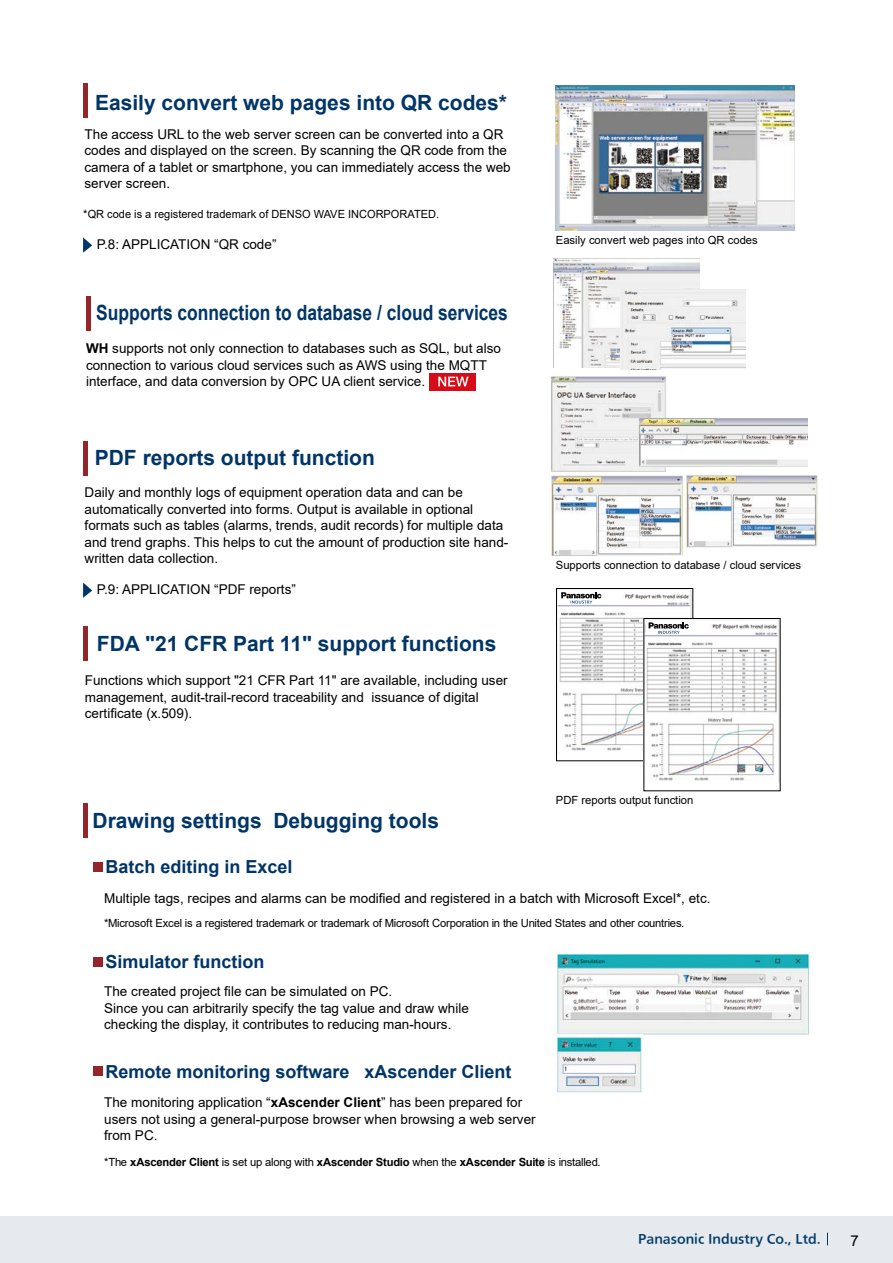
<style>
.page{position:relative;width:893px;height:1263px;background:#fff}
.page>*{position:absolute;margin:0;border:0;box-sizing:border-box;transform-origin:0 0}
.t1{font:700 21px "Arial";color:#003567}
.t2{font:700 21px "Arial";color:#003567;scale:.83 1}
.t3{font:700 18px "Arial";color:#003567}
.t4{font:15px "Arial";color:#000}
.t5{font:13.5px/16.5px "Arial";color:#000}
.t6{font:12px "PUD Sans serif B";color:#003b69}
.t7{font:11.25px "Arial";color:#000}
.t8{font:11.25px "Arial";letter-spacing:-.02em;color:#000}
.t9{font:700 11.25px "Arial";letter-spacing:-.025em;color:#000}
.s1{font-weight:700}
.s2{font-weight:400}
</style>
<div class="page">
<div style="left:0;top:1216px;width:893px;height:47px;background:#e6eaef"></div>
<svg style="left:827px;top:1233px;width:1px;height:12px"></svg>
<img style="left:553px;top:259px;width:146px;height:109px">
<img style="left:556px;top:85px;width:238px;height:145px">
<img style="left:558px;top:590px;width:133px;height:169px">
<div style="left:556px;top:588px;width:137px;height:173px;border:1px solid #000"></div>
<img style="left:646px;top:620px;width:132px;height:161px">
<div style="left:83px;top:83px;width:5px;height:34px;background:#94252a"></div>
<hr style="left:83px;top:627px;width:4px;height:34px;background:#94252a">
<hr style="left:83px;top:442px;width:4px;height:34px;background:#94252a">
<svg style="left:83px;top:237px;width:9px;height:16px"></svg>
<svg style="left:83px;top:583px;width:9px;height:15px"></svg>
<div style="left:93px;top:863px;width:9px;height:9px;background:#94252a"></div>
<div style="left:83px;top:803px;width:5px;height:34px;background:#94252a"></div>
<hr style="left:86px;top:297px;width:4px;height:34px;background:#94252a">
<div style="left:429px;top:373px;width:47px;height:17px;background:#d80c18"></div>
<svg style="left:438px;top:377px;width:31px;height:9px"></svg>
<div style="left:93px;top:958px;width:9px;height:9px;background:#94252a"></div>
<div style="left:93px;top:1067px;width:9px;height:9px;background:#94252a"></div>
<img style="left:551px;top:376px;width:116px;height:96px">
<img style="left:639px;top:418px;width:169px;height:49px">
<img style="left:550px;top:474px;width:134px;height:83px">
<img style="left:686px;top:475px;width:132px;height:73px">
<div style="left:558px;top:591px;width:62px;height:13px;background:#fff"></div>
<svg style="left:561px;top:592px;width:40px;height:11px"></svg>
<div style="left:646px;top:621px;width:62px;height:13px;background:#fff"></div>
<svg style="left:649px;top:622px;width:40px;height:12px"></svg>
<img style="left:556px;top:952px;width:254px;height:83px">
<img style="left:555px;top:1034px;width:87px;height:59px">
<img style="left:620px;top:289px;width:125px;height:81px">
<h1 class="t1" style="left:95px;top:88px;width:413px">Easily convert web pages into QR codes*</h1>
<p class="t5" style="left:85px;top:126px;width:428px">The access URL to the web server screen can be converted into a QR codes and displayed on the screen. By scanning the QR code from the camera of a tablet or smartphone, you can immediately access the web server screen.</p>
<p class="t7" style="left:83px;top:206px;width:357px">*QR code is a registered trademark of DENSO WAVE INCORPORATED.</p>
<p class="t5" style="left:97px;top:236px;width:181px">P.8: APPLICATION “QR code”</p>
<h1 class="t2" style="left:96px;top:298px;width:497px">Supports connection to database / cloud services</h1>
<p class="t5" style="left:86px;top:340px;width:416px"><span class="s1">WH</span> supports not only connection to databases such as SQL, but also connection to various cloud services such as AWS using the MQTT interface, and data conversion by OPC UA client service.</p>
<h1 class="t1" style="left:95px;top:442px;width:281px">PDF reports output function</h1>
<p class="t5" style="left:85px;top:484px;width:425px">Daily and monthly logs of equipment operation data and can be automatically converted into forms. Output is available in optional formats such as tables (alarms, trends, audit records) for multiple data and trend graphs. This helps to cut the amount of production site hand&shy;written data collection.</p>
<p class="t5" style="left:97px;top:581px;width:201px">P.9: APPLICATION “PDF reports”</p>
<h1 class="t1" style="left:97px;top:629px;width:401px">FDA "21 CFR Part 11" support functions</h1>
<p class="t5" style="left:85px;top:672px;width:424px">Functions which support "21 CFR Part 11" are available, including user management, audit-trail-record traceability and issuance of digital certificate (x.509).</p>
<h1 class="t1" style="left:93px;top:806px;width:348px">Drawing settings Debugging tools</h1>
<h2 class="t3" style="left:105px;top:854px;width:189px">Batch editing in Excel</h2>
<p class="t7" style="left:556px;top:232px;width:203px">Easily convert web pages into QR codes</p>
<p class="t7" style="left:556px;top:557px;width:247px">Supports connection to database / cloud services</p>
<p class="t7" style="left:556px;top:792px;width:139px">PDF reports output function</p>
<p class="t5" style="left:104px;top:890px;width:608px">Multiple tags, recipes and alarms can be modified and registered in a batch with Microsoft Excel*, etc.</p>
<p class="t8" style="left:104px;top:915px;width:582px">*Microsoft Excel is a registered trademark or trademark of Microsoft Corporation in the United States and other countries.</p>
<h2 class="t3" style="left:105px;top:949px;width:161px">Simulator function</h2>
<p class="t5" style="left:104px;top:983px;width:366px">The created project file can be simulated on PC.<br>Since you can arbitrarily specify the tag value and draw while checking the display, it contributes to reducing man-hours.</p>
<h2 class="t3" style="left:105px;top:1059px;width:408px">Remote monitoring software xAscender Client</h2>
<p class="t5" style="left:104px;top:1094px;width:433px">The monitoring application “<span class="s1">xAscender Client</span>” has been prepared for users not using a general-purpose browser when browsing a web server from PC.</p>
<p class="t9" style="left:104px;top:1154px;width:498px"><span class="s2">*The</span> xAscender Client <span class="s2">is set up along with</span> xAscender Studio <span class="s2">when the</span> xAscender Suite <span class="s2">is installed.</span></p>
<p class="t6" style="left:638px;top:1231px;width:184px">Panasonic Industry Co., Ltd.</p>
<p class="t4" style="left:850px;top:1230px;width:10px">7</p>
</div>
